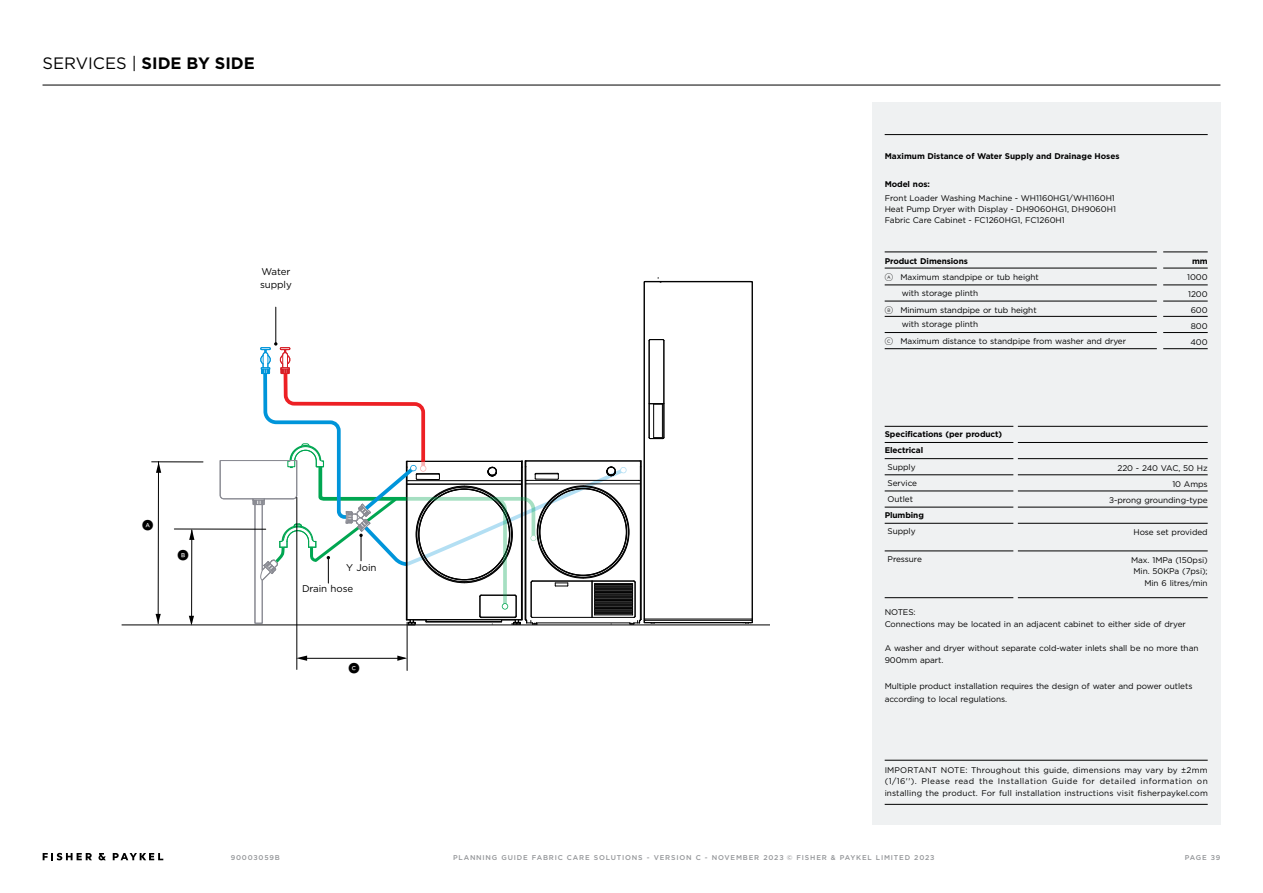
<style>
.page{position:relative;width:1263px;height:893px;background:#fff}
.page>*{position:absolute;margin:0;border:0;box-sizing:border-box;transform-origin:0 0}
.t1{font:700 16.5px "Gotham";color:#000}
.t2{font:700 11.25px "Gotham FP Nos";color:#000}
.t3{font:9.75px/13.5px "Gotham";letter-spacing:-.01em;color:#000}
.t4{font:8.25px/11.2px "Gotham";letter-spacing:-.01em;color:#000}
.t5{font:700 8.25px/16.2px "Gotham";letter-spacing:-.01em;color:#000}
.t6{font:500 6.9px "Gotham";letter-spacing:.115em;color:#939598}
.s1{font-weight:400}
.s2{font-family:"Gotham FP Nos";font-weight:300}
</style>
<div class="page">
<hr style="left:43px;top:85px;width:1177px;height:1px;background:#000">
<div style="left:872px;top:102px;width:348px;height:723px;background:#eff1f2"></div>
<hr style="left:885px;top:760px;width:323px;height:1px;background:#000">
<hr style="left:885px;top:804px;width:323px;height:1px;background:#000">
<svg style="left:43px;top:853px;width:49px;height:7px"></svg>
<svg style="left:98px;top:853px;width:8px;height:7px"></svg>
<svg style="left:113px;top:853px;width:50px;height:7px"></svg>
<hr style="left:152px;top:462px;width:51px;height:1px;background:#000">
<hr style="left:158px;top:461px;width:1px;height:163px;background:#000">
<svg style="left:156px;top:462px;width:5px;height:11px"></svg>
<svg style="left:156px;top:614px;width:5px;height:10px"></svg>
<hr style="left:122px;top:625px;width:647px;height:1px;background:#000">
<hr style="left:191px;top:530px;width:1px;height:93px;background:#000">
<hr style="left:174px;top:529px;width:92px;height:1px;background:#000">
<svg style="left:189px;top:529px;width:5px;height:11px"></svg>
<svg style="left:189px;top:616px;width:5px;height:9px"></svg>
<svg style="left:219px;top:278px;width:534px;height:393px"></svg>
<hr style="left:407px;top:622px;width:1px;height:48px;background:#000">
<hr style="left:885px;top:134px;width:323px;height:1px;background:#000">
<hr style="left:1163px;top:285px;width:45px;height:1px;background:#000">
<hr style="left:1163px;top:301px;width:45px;height:1px;background:#000">
<hr style="left:1163px;top:316px;width:45px;height:1px;background:#000">
<hr style="left:1163px;top:332px;width:45px;height:1px;background:#000">
<hr style="left:1163px;top:348px;width:45px;height:1px;background:#000">
<hr style="left:885px;top:285px;width:272px;height:1px;background:#000">
<hr style="left:885px;top:301px;width:272px;height:1px;background:#000">
<hr style="left:885px;top:316px;width:272px;height:1px;background:#000">
<hr style="left:885px;top:332px;width:272px;height:1px;background:#000">
<hr style="left:885px;top:348px;width:272px;height:1px;background:#000">
<hr style="left:885px;top:252px;width:272px;height:1px;background:#000">
<hr style="left:1163px;top:252px;width:45px;height:1px;background:#000">
<hr style="left:1163px;top:268px;width:45px;height:1px;background:#000">
<hr style="left:885px;top:268px;width:272px;height:1px;background:#000">
<hr style="left:885px;top:426px;width:128px;height:1px;background:#000">
<hr style="left:1018px;top:426px;width:190px;height:1px;background:#000">
<hr style="left:885px;top:442px;width:128px;height:1px;background:#000">
<hr style="left:1018px;top:442px;width:190px;height:1px;background:#000">
<hr style="left:885px;top:597px;width:128px;height:1px;background:#000">
<hr style="left:1018px;top:597px;width:190px;height:1px;background:#000">
<hr style="left:885px;top:458px;width:128px;height:1px;background:#000">
<hr style="left:885px;top:475px;width:128px;height:1px;background:#000">
<hr style="left:885px;top:491px;width:128px;height:1px;background:#000">
<hr style="left:885px;top:507px;width:128px;height:1px;background:#000">
<hr style="left:885px;top:523px;width:128px;height:1px;background:#000">
<hr style="left:885px;top:551px;width:128px;height:1px;background:#000">
<hr style="left:1018px;top:458px;width:190px;height:1px;background:#000">
<hr style="left:1018px;top:475px;width:190px;height:1px;background:#000">
<hr style="left:1018px;top:491px;width:190px;height:1px;background:#000">
<hr style="left:1018px;top:507px;width:190px;height:1px;background:#000">
<hr style="left:1018px;top:523px;width:190px;height:1px;background:#000">
<hr style="left:1018px;top:551px;width:190px;height:1px;background:#000">
<h1 class="t1" style="left:43px;top:52px;width:214px"><span class="s1">SERVICES |</span> SIDE BY SIDE</h1>
<p class="t3" style="left:260px;top:264px;width:33px">Water supply</p>
<h2 class="t2" style="left:142px;top:519px;width:13px">a</h2>
<h2 class="t2" style="left:177px;top:550px;width:13px">b</h2>
<p class="t3" style="left:346px;top:560px;width:32px">Y Join</p>
<p class="t3" style="left:302px;top:581px;width:53px">Drain hose</p>
<h2 class="t2" style="left:349px;top:663px;width:13px">c</h2>
<p class="t5" style="left:885px;top:148px;width:236px">Maximum Distance of Water Supply and Drainage Hoses</p>
<p class="t5" style="left:885px;top:176px;width:47px">Model nos:</p>
<p class="t4" style="left:885px;top:192px;width:233px">Front Loader Washing Machine - WH1160HG1/WH1160H1<br>Heat Pump Dryer with Display - DH9060HG1, DH9060H1<br>Fabric Care Cabinet - FC1260HG1, FC1260H1</p>
<p class="t5" style="left:885px;top:253px;width:85px">Product Dimensions</p>
<p class="t5" style="left:1192px;top:253px;width:17px">mm</p>
<p class="t4" style="left:885px;top:271px;width:156px"><span class="s2">a</span> Maximum standpipe or tub height</p>
<p class="t4" style="left:1187px;top:271px;width:22px">1000</p>
<p class="t4" style="left:902px;top:287px;width:78px">with storage plinth</p>
<p class="t4" style="left:1188px;top:288px;width:21px">1200</p>
<p class="t4" style="left:885px;top:304px;width:153px"><span class="s2">B</span> Minimum standpipe or tub height</p>
<p class="t4" style="left:1191px;top:304px;width:18px">600</p>
<p class="t4" style="left:902px;top:319px;width:78px">with storage plinth</p>
<p class="t4" style="left:1191px;top:320px;width:18px">800</p>
<p class="t4" style="left:885px;top:336px;width:243px"><span class="s2">C</span> Maximum distance to standpipe from washer and dryer</p>
<p class="t4" style="left:1190px;top:336px;width:19px">400</p>
<p class="t5" style="left:885px;top:426px;width:119px">Specifications (per product)<br>Electrical</p>
<p class="t4" style="left:887px;top:461px;width:29px">Supply</p>
<p class="t4" style="left:1117px;top:462px;width:92px">220 - 240 VAC, 50 Hz</p>
<p class="t4" style="left:887px;top:477px;width:31px">Service</p>
<p class="t4" style="left:1172px;top:478px;width:37px">10 Amps</p>
<p class="t4" style="left:887px;top:493px;width:27px">Outlet</p>
<p class="t4" style="left:1109px;top:494px;width:100px">3-prong grounding-type</p>
<p class="t5" style="left:885px;top:507px;width:41px">Plumbing</p>
<p class="t4" style="left:887px;top:525px;width:29px">Supply</p>
<p class="t4" style="left:1133px;top:527px;width:76px">Hose set provided</p>
<p class="t4" style="left:887px;top:553px;width:36px">Pressure</p>
<p class="t4" style="left:1131px;top:554px;width:78px;text-align:right">Max. 1MPa (150psi)<br>Min. 50KPa (7psi);<br>Min 6 litres/min</p>
<p class="t4" style="left:885px;top:606px;width:303px;line-height:12px">NOTES:<br>Connections may be located in an adjacent cabinet to either side of dryer</p>
<p class="t4" style="left:885px;top:642px;width:315px;line-height:12px">A washer and dryer without separate cold-water inlets shall be no more than<br>900mm apart.</p>
<p class="t4" style="left:885px;top:679px;width:309px;line-height:13.5px">Multiple product installation requires the design of water and power outlets according to local regulations.</p>
<p class="t4" style="left:885px;top:764px;width:325px;text-align:justify">IMPORTANT NOTE: Throughout this guide, dimensions may vary by ±2mm (1/16''). Please read the Installation Guide for detailed information on installing the product. For full installation instructions visit fisherpaykel.com</p>
<p class="t6" style="left:231px;top:853px;width:51px">90003059B</p>
<p class="t6" style="left:453px;top:853px;width:483px">PLANNING GUIDE FABRIC CARE SOLUTIONS - VERSION C - NOVEMBER 2023 © FISHER &amp; PAYKEL LIMITED 2023</p>
<p class="t6" style="left:1185px;top:853px;width:37px">PAGE 39</p>
</div>
